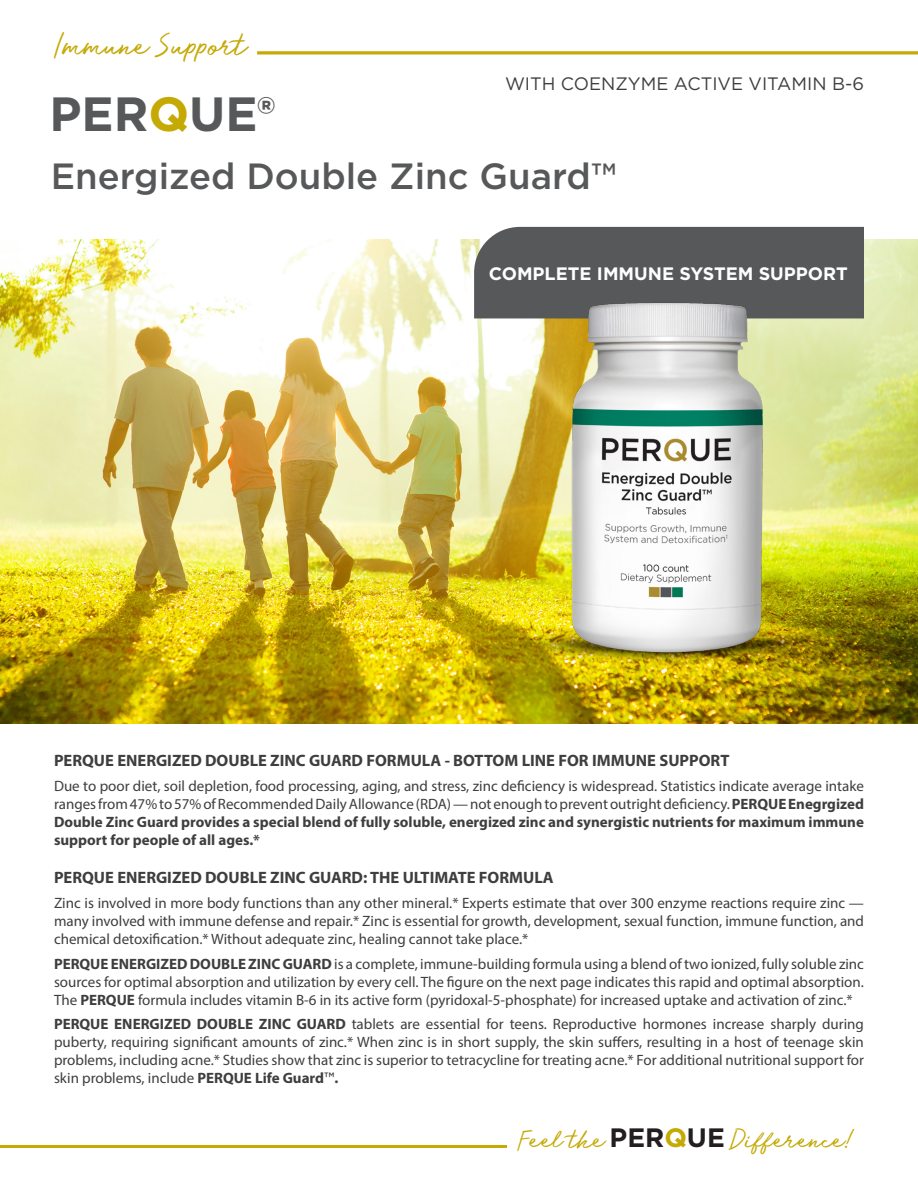
<style>
.page{position:relative;width:918px;height:1188px;background:#fff}
.page>*{position:absolute;margin:0;border:0;box-sizing:border-box;transform-origin:0 0}
.t1{font:700 48px "Gotham";color:#57585a}
.bulletss{font:500 36.45px "Gotham";color:#57585a}
.t2{font:31.5px "Run Wild";color:#c5a904}
.t3{font:26.55px "Run Wild";color:#c5a904}
.tittle_2{font:18px "Gotham";color:#3e3e3f}
.t4{font:700 18px "Gotham";color:#fff}
.t5{font:700 16.5px "Myriad Pro";color:#3e3e3f}
.text{font:15px/18px "Myriad Pro";color:#3e3e3f;text-align:justify}
.s1{color:#c5a904}
.s2{font-weight:700}
.s3{font-family:"Gotham";font-weight:500}
.s4{font-family:"Gotham";font-weight:700;color:#231f20}
.s5{font-family:"Gotham";font-weight:700}
</style>
<div class="page">
<hr style="left:0;top:1145px;width:507px;height:3px;background:#c5a904">
<svg style="left:257px;top:51px;width:661px;height:4px;background:#cfb933"></svg>
<img style="left:0;top:240px;width:918px;height:484px">
<div style="left:474px;top:227px;width:390px;height:91px;background:#57585a"></div>
<img style="left:478px;top:285px;width:388px;height:389px">
<p class="t2" style="left:54px;top:24px;width:194px">Immune Support</p>
<p class="t1" style="left:49px;top:82px;width:227px">PER<span class="s1">Q</span>UE®</p>
<p class="tittle_2" style="left:505px;top:72px;width:360px">WITH COENZYME ACTIVE VITAMIN B-6</p>
<p class="bulletss" style="left:51px;top:152px;width:567px">Energized Double Zinc Guard™</p>
<p class="t4" style="left:489px;top:262px;width:361px">COMPLETE IMMUNE SYSTEM SUPPORT</p>
<p class="t5" style="left:54px;top:750px;width:677px">PERQUE ENERGIZED DOUBLE ZINC GUARD FORMULA - BOTTOM LINE FOR IMMUNE SUPPORT</p>
<p class="text" style="left:54px;top:777px;width:812px">Due to poor diet, soil depletion, food processing, aging, and stress, zinc deficiency is widespread. Statistics indicate average intake ranges from 47% to 57% of Recommended Daily Allowance (RDA) — not enough to prevent outright deficiency. <span class="s2">PERQUE Enegrgized Double Zinc Guard provides a special blend of fully soluble, energized zinc and synergistic nutrients for maximum immune support for people of all ages.*</span></p>
<p class="t5" style="left:54px;top:867px;width:501px">PERQUE ENERGIZED DOUBLE ZINC GUARD: THE ULTIMATE FORMULA</p>
<p class="text" style="left:54px;top:894px;width:812px">Zinc is involved in more body functions than any other mineral.* Experts estimate that over 300 enzyme reactions require zinc — many involved with immune defense and repair.* Zinc is essential for growth, development, sexual function, immune function, and chemical detoxification.* Without adequate zinc, healing cannot take place.*</p>
<p class="text" style="left:54px;top:954px;width:812px"><span class="s2">PERQUE ENERGIZED DOUBLE ZINC GUARD</span> is a complete, immune-building formula using a blend of two ionized, fully soluble zinc sources for optimal absorption and utilization by every cell. The figure on the next page indicates this rapid and optimal absorption.<br>The <span class="s2">PERQUE</span> formula includes vitamin B-6 in its active form (pyridoxal-5-phosphate) for increased uptake and activation of zinc.*</p>
<p class="text" style="left:54px;top:1015px;width:812px"><span class="s2">PERQUE ENERGIZED DOUBLE ZINC GUARD</span> tablets are essential for teens. Reproductive hormones increase sharply during puberty, requiring significant amounts of zinc.* When zinc is in short supply, the skin suffers, resulting in a host of teenage skin problems, including acne.* Studies show that zinc is superior to tetracycline for treating acne.* For additional nutritional support for skin problems, include <span class="s2">PERQUE Life Guard</span><span class="s3">™</span><span class="s2">.</span></p>
<p class="t3" style="left:517px;top:1122px;width:336px">Feel the <span class="s4">PER</span><span class="s5">Q</span><span class="s4">UE</span> Difference!</p>
</div>
